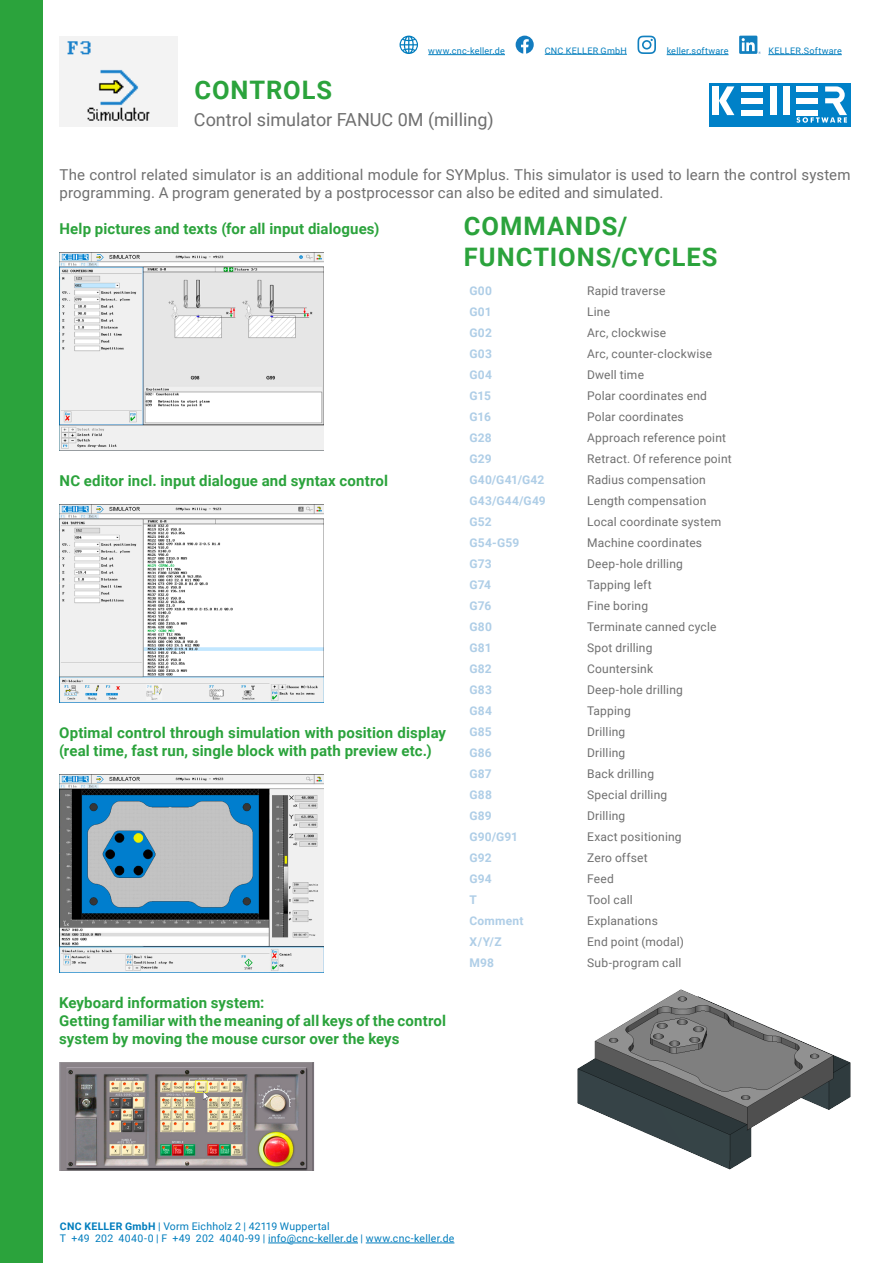
<style>
.page{position:relative;width:893px;height:1263px;background:#fff}
.page>*{position:absolute;margin:0;border:0;box-sizing:border-box;transform-origin:0 0}
.Fließtext_Headline{font:700 25.5px "Roboto";letter-spacing:.035em;color:#2ba33c}
.UnterKapitelname_L{font:18px "Roboto";color:#6f6f6f}
.Fließtext_Headline2{font:700 15px/18px "Roboto";letter-spacing:.01em;color:#2ba33c}
.Fließtext{font:15px/18px "Roboto";letter-spacing:.005em;color:#6f6f6f}
.Fließtext_Tabelle{font:12px "Roboto";letter-spacing:.015em;color:#6f6f6f}
.Fließtext_Hervorhebu{font:700 12px "Roboto";letter-spacing:.015em;color:#afcee7}
.t1{font:10.5px/12.6px "Roboto";letter-spacing:.02em;color:#007dbd}
.t2{font:9px "Roboto";letter-spacing:.03em;color:#007dbd}
.s1{font-weight:700}
</style>
<div class="page">
<img style="left:60px;top:252px;width:263px;height:198px">
<img style="left:60px;top:504px;width:264px;height:198px">
<img style="left:60px;top:774px;width:264px;height:198px">
<img style="left:60px;top:1062px;width:254px;height:108px">
<img style="left:578px;top:990px;width:272px;height:179px">
<div style="left:0;top:0;width:43px;height:1263px;background:#2ba33c"></div>
<img style="left:60px;top:36px;width:117px;height:90px">
<div style="left:709px;top:83px;width:141px;height:43px;background:#0081c8"></div>
<svg style="left:719px;top:86px;width:15px;height:29px"></svg>
<div style="left:712px;top:86px;width:7px;height:29px;background:#fff"></div>
<div style="left:770px;top:86px;width:6px;height:29px;background:#fff"></div>
<div style="left:783px;top:86px;width:6px;height:29px;background:#fff"></div>
<div style="left:741px;top:86px;width:22px;height:6px;background:#fff"></div>
<div style="left:741px;top:98px;width:22px;height:5px;background:#fff"></div>
<div style="left:741px;top:110px;width:22px;height:5px;background:#fff"></div>
<svg style="left:796px;top:86px;width:51px;height:37px"></svg>
<hr style="left:545px;top:54px;width:82px;height:1px;background:#007dbd">
<svg style="left:516px;top:36px;width:18px;height:18px"></svg>
<hr style="left:667px;top:54px;width:61px;height:1px;background:#007dbd">
<svg style="left:637px;top:36px;width:19px;height:18px"></svg>
<hr style="left:428px;top:54px;width:77px;height:1px;background:#007dbd">
<svg style="left:400px;top:36px;width:18px;height:18px"></svg>
<hr style="left:768px;top:54px;width:74px;height:1px;background:#007dbd">
<svg style="left:739px;top:36px;width:22px;height:18px"></svg>
<hr style="left:268px;top:1243px;width:90px;height:1px;background:#007dbd">
<hr style="left:366px;top:1243px;width:88px;height:1px;background:#007dbd">
<p class="t2" style="left:428px;top:44px;width:78px">www.cnc-keller.de</p>
<p class="t2" style="left:545px;top:44px;width:84px">CNC KELLER GmbH</p>
<p class="t2" style="left:667px;top:44px;width:63px">keller.software</p>
<p class="t2" style="left:768px;top:44px;width:75px">KELLER.Software</p>
<h1 class="Fließtext_Headline" style="left:194px;top:72px;width:139px">CONTROLS</h1>
<p class="UnterKapitelname_L" style="left:194px;top:107px;width:301px">Control simulator FANUC 0M (milling)</p>
<p class="Fließtext" style="left:60px;top:165px;width:792px">The control related simulator is an additional module for SYMplus. This simulator is used to learn the control system programming. A program generated by a postprocessor can also be edited and simulated.</p>
<p class="Fließtext_Headline2" style="left:60px;top:219px;width:321px">Help pictures and texts (for all input dialogues)</p>
<p class="Fließtext_Headline" style="left:464px;top:208px;width:165px">COMMANDS/</p>
<p class="Fließtext_Headline" style="left:464px;top:239px;width:255px">FUNCTIONS/CYCLES</p>
<p class="Fließtext_Hervorhebu" style="left:469px;top:283px;width:24px">G00</p>
<p class="Fließtext_Tabelle" style="left:587px;top:283px;width:80px">Rapid traverse</p>
<p class="Fließtext_Hervorhebu" style="left:469px;top:304px;width:24px">G01</p>
<p class="Fließtext_Tabelle" style="left:587px;top:304px;width:24px">Line</p>
<p class="Fließtext_Hervorhebu" style="left:469px;top:325px;width:24px">G02</p>
<p class="Fließtext_Tabelle" style="left:587px;top:325px;width:80px">Arc, clockwise</p>
<p class="Fließtext_Hervorhebu" style="left:469px;top:346px;width:24px">G03</p>
<p class="Fließtext_Tabelle" style="left:587px;top:346px;width:127px">Arc, counter-clockwise</p>
<p class="Fließtext_Hervorhebu" style="left:469px;top:367px;width:24px">G04</p>
<p class="Fließtext_Tabelle" style="left:587px;top:367px;width:58px">Dwell time</p>
<p class="Fließtext_Hervorhebu" style="left:469px;top:388px;width:23px">G15</p>
<p class="Fließtext_Tabelle" style="left:587px;top:388px;width:121px">Polar coordinates end</p>
<p class="Fließtext_Hervorhebu" style="left:469px;top:409px;width:23px">G16</p>
<p class="Fließtext_Tabelle" style="left:587px;top:409px;width:98px">Polar coordinates</p>
<p class="Fließtext_Hervorhebu" style="left:469px;top:430px;width:24px">G28</p>
<p class="Fließtext_Tabelle" style="left:587px;top:430px;width:140px">Approach reference point</p>
<p class="Fließtext_Hervorhebu" style="left:469px;top:451px;width:24px">G29</p>
<p class="Fließtext_Tabelle" style="left:587px;top:451px;width:146px">Retract. Of reference point</p>
<p class="Fließtext_Hervorhebu" style="left:469px;top:472px;width:76px">G40/G41/G42</p>
<p class="Fließtext_Tabelle" style="left:587px;top:472px;width:120px">Radius compensation</p>
<p class="Fließtext_Hervorhebu" style="left:469px;top:493px;width:78px">G43/G44/G49</p>
<p class="Fließtext_Tabelle" style="left:587px;top:493px;width:121px">Length compensation</p>
<p class="Fließtext_Hervorhebu" style="left:469px;top:514px;width:24px">G52</p>
<p class="Fließtext_Tabelle" style="left:587px;top:514px;width:136px">Local coordinate system</p>
<p class="Fließtext_Hervorhebu" style="left:469px;top:535px;width:51px">G54-G59</p>
<p class="Fließtext_Tabelle" style="left:587px;top:535px;width:116px">Machine coordinates</p>
<p class="Fließtext_Hervorhebu" style="left:469px;top:556px;width:24px">G73</p>
<p class="Fließtext_Tabelle" style="left:587px;top:556px;width:97px">Deep-hole drilling</p>
<p class="Fließtext_Hervorhebu" style="left:469px;top:577px;width:23px">G74</p>
<p class="Fließtext_Tabelle" style="left:587px;top:577px;width:66px">Tapping left</p>
<p class="Fließtext_Hervorhebu" style="left:469px;top:598px;width:23px">G76</p>
<p class="Fließtext_Tabelle" style="left:587px;top:598px;width:63px">Fine boring</p>
<p class="Fließtext_Hervorhebu" style="left:469px;top:619px;width:24px">G80</p>
<p class="Fließtext_Tabelle" style="left:587px;top:619px;width:131px">Terminate canned cycle</p>
<p class="Fließtext_Hervorhebu" style="left:469px;top:640px;width:24px">G81</p>
<p class="Fließtext_Tabelle" style="left:587px;top:640px;width:67px">Spot drilling</p>
<p class="Fließtext_Hervorhebu" style="left:469px;top:661px;width:24px">G82</p>
<p class="Fließtext_Tabelle" style="left:587px;top:661px;width:68px">Countersink</p>
<p class="Fließtext_Hervorhebu" style="left:469px;top:682px;width:24px">G83</p>
<p class="Fließtext_Tabelle" style="left:587px;top:682px;width:97px">Deep-hole drilling</p>
<p class="Fließtext_Hervorhebu" style="left:469px;top:703px;width:24px">G84</p>
<p class="Fließtext_Tabelle" style="left:587px;top:703px;width:45px">Tapping</p>
<p class="Fließtext_Hervorhebu" style="left:469px;top:724px;width:24px">G85</p>
<p class="Fließtext_Tabelle" style="left:587px;top:724px;width:40px">Drilling</p>
<p class="Fließtext_Hervorhebu" style="left:469px;top:745px;width:24px">G86</p>
<p class="Fließtext_Tabelle" style="left:587px;top:745px;width:40px">Drilling</p>
<p class="Fließtext_Hervorhebu" style="left:469px;top:766px;width:24px">G87</p>
<p class="Fließtext_Tabelle" style="left:587px;top:766px;width:68px">Back drilling</p>
<p class="Fließtext_Hervorhebu" style="left:469px;top:787px;width:24px">G88</p>
<p class="Fließtext_Tabelle" style="left:587px;top:787px;width:82px">Special drilling</p>
<p class="Fließtext_Hervorhebu" style="left:469px;top:808px;width:24px">G89</p>
<p class="Fließtext_Tabelle" style="left:587px;top:808px;width:40px">Drilling</p>
<p class="Fließtext_Hervorhebu" style="left:469px;top:829px;width:50px">G90/G91</p>
<p class="Fließtext_Tabelle" style="left:587px;top:829px;width:96px">Exact positioning</p>
<p class="Fließtext_Hervorhebu" style="left:469px;top:850px;width:24px">G92</p>
<p class="Fließtext_Tabelle" style="left:587px;top:850px;width:62px">Zero offset</p>
<p class="Fließtext_Hervorhebu" style="left:469px;top:871px;width:24px">G94</p>
<p class="Fließtext_Tabelle" style="left:587px;top:871px;width:28px">Feed</p>
<p class="Fließtext_Hervorhebu" style="left:469px;top:892px;width:9px">T</p>
<p class="Fließtext_Tabelle" style="left:587px;top:892px;width:47px">Tool call</p>
<p class="Fließtext_Hervorhebu" style="left:469px;top:913px;width:56px">Comment</p>
<p class="Fließtext_Tabelle" style="left:587px;top:913px;width:72px">Explanations</p>
<p class="Fließtext_Hervorhebu" style="left:469px;top:934px;width:34px">X/Y/Z</p>
<p class="Fließtext_Tabelle" style="left:587px;top:934px;width:98px">End point (modal)</p>
<p class="Fließtext_Hervorhebu" style="left:469px;top:955px;width:26px">M98</p>
<p class="Fließtext_Tabelle" style="left:587px;top:955px;width:96px">Sub-program call</p>
<p class="Fließtext_Headline2" style="left:60px;top:471px;width:330px">NC editor incl. input dialogue and syntax control</p>
<p class="Fließtext_Headline2" style="left:59px;top:723px;width:388px">Optimal control through simulation with position display (real time, fast run, single block with path preview etc.)</p>
<p class="Fließtext_Headline2" style="left:59px;top:993px;width:207px">Keyboard information system:</p>
<p class="Fließtext_Headline2" style="left:59px;top:1011px;width:388px">Getting familiar with the meaning of all keys of the control system by moving the mouse cursor over the keys</p>
<p class="t1" style="left:60px;top:1219px;width:396px"><span class="s1">CNC KELLER GmbH</span> | Vorm Eichholz 2 | 42119 Wuppertal<br>T +49 202 4040-0 | F +49 202 4040-99 | info@cnc-keller.de | www.cnc-keller.de</p>
</div>
